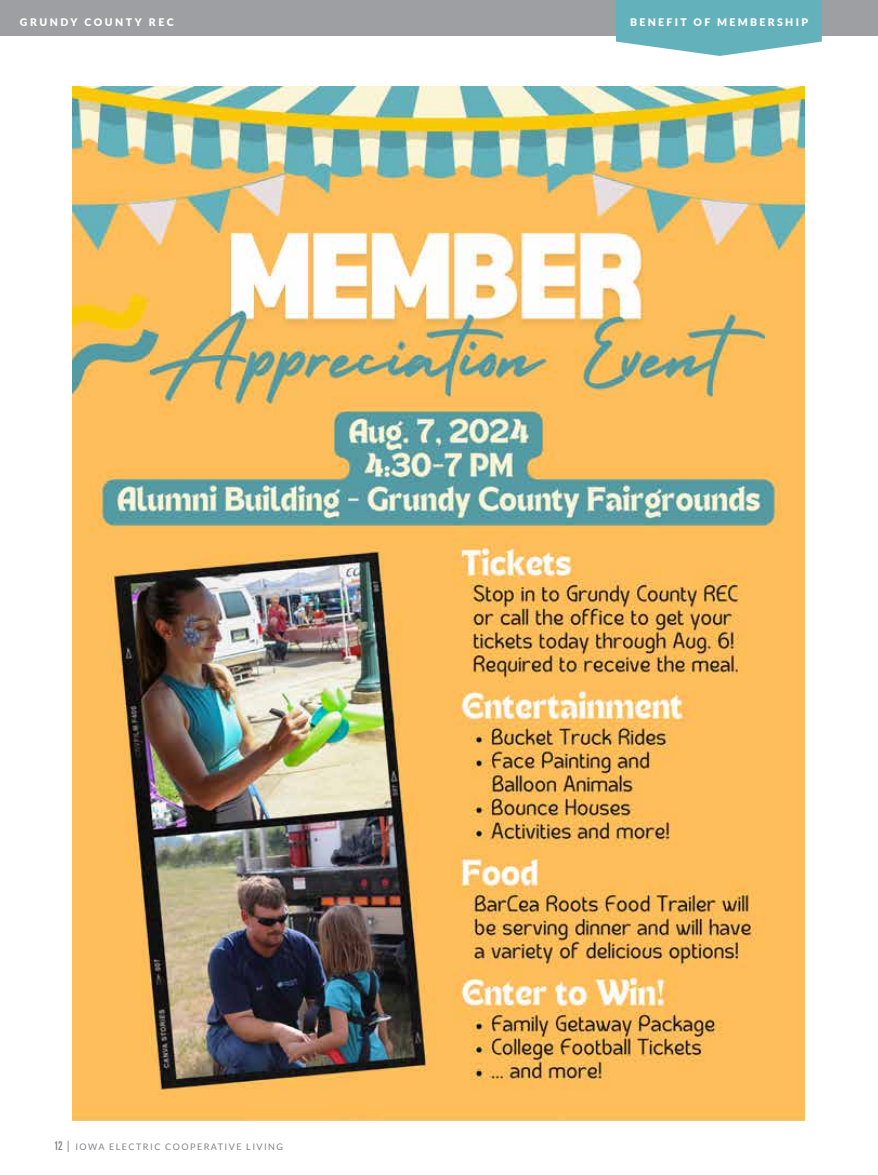
<style>
.page{position:relative;width:878px;height:1175px;background:#fff}
.page>*{position:absolute;margin:0;border:0;box-sizing:border-box;transform-origin:0 0}
.t1{font:900 10.5px "Lato";letter-spacing:.22em;color:#fff}
.t2{font:900 10.5px "Lato";letter-spacing:.24em;color:#fff}
.t3{font:9px "Lato";letter-spacing:.16em;color:#818285}
.s1{font-family:"Univers";font-stretch:ultra-condensed;font-size:12px}
.s2{font-size:12px}
</style>
<div class="page">
<div style="left:0;top:0;width:878px;height:35px;background:#9d9fa2"></div>
<svg style="left:616px;top:0;width:205px;height:56px;background:#77bbc2"></svg>
<img style="left:73px;top:86px;width:731px;height:1034px">
<p class="t2" style="left:20px;top:14px;width:155px">GRUNDY COUNTY REC</p>
<p class="t1" style="left:630px;top:14px;width:179px">BENEFIT OF MEMBERSHIP</p>
<p class="t3" style="left:54px;top:1141px;width:231px"><span class="s1">12</span> <span class="s2">|</span> IOWA ELECTRIC COOPERATIVE LIVING</p>
</div>
